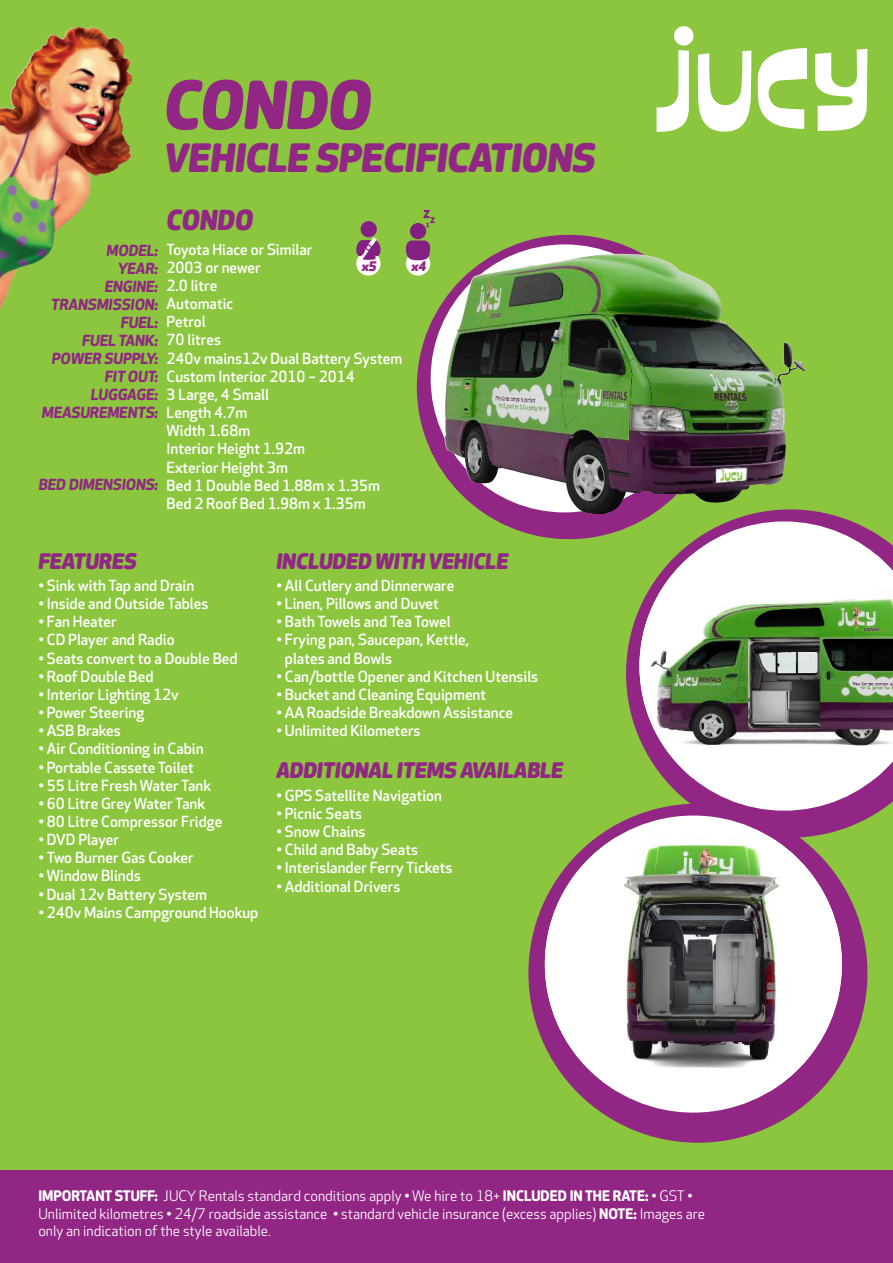
<style>
.page{position:relative;width:893px;height:1263px;background:#8bc63e}
.page>*{position:absolute;margin:0;border:0;box-sizing:border-box;transform-origin:0 0}
.t1{font:italic 800 64.65px "Apex Rounded";color:#922684}
.t2{font:italic 800 38.25px "Apex Rounded";color:#922684}
.Large_sub_head{font:italic 800 27px "Apex Rounded";color:#922684}
.Sub_heads{font:italic 800 21px "Apex Rounded";color:#922684}
.Body_white{font:500 15px/18.1px "Apex Rounded";color:#fff}
.t3{font:italic 700 15px "Apex Rounded";color:#922684}
.t4{font:14.25px/17.1px "Apex Rounded";color:#fff}
.Sub_heads-2{font:italic 800 12.9px "Apex Rounded";color:#922684}
.s1{font-weight:700}
</style>
<div class="page">
<img style="left:0;top:26px;width:132px;height:284px">
<div style="left:0;top:1170px;width:893px;height:93px;background:#922684"></div>
<svg style="left:626px;top:511px;width:254px;height:327px"></svg>
<div style="left:528px;top:804px;width:339px;height:339px;background:#922684;border-radius:50%"></div>
<svg style="left:639px;top:521px;width:254px;height:290px"></svg>
<img style="left:639px;top:554px;width:254px;height:225px">
<div style="left:545px;top:815px;width:297px;height:297px;background:#fff;border-radius:50%"></div>
<img style="left:545px;top:838px;width:297px;height:252px">
<svg style="left:657px;top:26px;width:210px;height:106px"></svg>
<img style="left:423px;top:241px;width:393px;height:294px">
<div style="left:356px;top:251px;width:25px;height:25px;background:#fff;border-radius:50%"></div>
<div style="left:406px;top:251px;width:24px;height:25px;background:#fff;border-radius:50%"></div>
<div style="left:410px;top:223px;width:16px;height:16px;background:#841f83;border-radius:50%"></div>
<svg style="left:406px;top:240px;width:24px;height:20px"></svg>
<svg style="left:423px;top:210px;width:12px;height:17px"></svg>
<div style="left:361px;top:221px;width:16px;height:16px;background:#841f83;border-radius:50%"></div>
<svg style="left:356px;top:237px;width:25px;height:23px"></svg>
<p class="t1" style="left:164px;top:70px;width:208px">CONDO</p>
<p class="t2" style="left:164px;top:137px;width:433px">VEHICLE SPECIFICATIONS</p>
<p class="t3" style="left:107px;top:242px;width:53px">MODEL:</p>
<p class="t3" style="left:118px;top:260px;width:42px">YEAR:</p>
<p class="t3" style="left:105px;top:278px;width:55px">ENGINE:</p>
<p class="t3" style="left:51px;top:296px;width:109px">TRANSMISSION:</p>
<p class="t3" style="left:121px;top:314px;width:39px">FUEL:</p>
<p class="t3" style="left:82px;top:332px;width:78px">FUEL TANK:</p>
<p class="t3" style="left:52px;top:350px;width:108px">POWER SUPPLY:</p>
<p class="t3" style="left:105px;top:368px;width:55px">FIT OUT:</p>
<p class="t3" style="left:91px;top:386px;width:69px">LUGGAGE:</p>
<p class="t3" style="left:42px;top:404px;width:118px">MEASUREMENTS:</p>
<p class="t3" style="left:39px;top:476px;width:121px">BED DIMENSIONS:</p>
<p class="Large_sub_head" style="left:167px;top:205px;width:88px">CONDO</p>
<p class="Body_white" style="left:167px;top:241px;width:147px">Toyota Hiace or Similar</p>
<p class="Body_white" style="left:167px;top:259px;width:95px">2003 or newer</p>
<p class="Body_white" style="left:167px;top:277px;width:52px">2.0 litre</p>
<p class="Body_white" style="left:167px;top:295px;width:68px">Automatic</p>
<p class="Body_white" style="left:167px;top:313px;width:40px">Petrol</p>
<p class="Body_white" style="left:167px;top:331px;width:56px">70 litres</p>
<p class="Body_white" style="left:167px;top:350px;width:237px">240v mains12v Dual Battery System</p>
<p class="Body_white" style="left:167px;top:368px;width:190px">Custom Interior 2010 – 2014</p>
<p class="Body_white" style="left:167px;top:386px;width:104px">3 Large, 4 Small</p>
<p class="Body_white" style="left:167px;top:404px;width:82px">Length 4.7m</p>
<p class="Body_white" style="left:167px;top:422px;width:85px">Width 1.68m</p>
<p class="Body_white" style="left:167px;top:440px;width:140px">Interior Height 1.92m</p>
<p class="Body_white" style="left:167px;top:458px;width:123px">Exterior Height 3m</p>
<p class="Body_white" style="left:167px;top:477px;width:215px">Bed 1 Double Bed 1.88m x 1.35m</p>
<p class="Body_white" style="left:167px;top:495px;width:200px">Bed 2 Roof Bed 1.98m x 1.35m</p>
<p class="Sub_heads-2" style="left:362px;top:259px;width:16px">x5</p>
<p class="Sub_heads-2" style="left:411px;top:259px;width:16px">x4</p>
<p class="Sub_heads" style="left:38px;top:549px;width:100px">FEATURES</p>
<p class="Body_white" style="left:38px;top:577px;width:157px">• Sink with Tap and Drain</p>
<p class="Body_white" style="left:38px;top:595px;width:171px">• Inside and Outside Tables</p>
<p class="Body_white" style="left:38px;top:613px;width:80px">• Fan Heater</p>
<p class="Body_white" style="left:38px;top:631px;width:138px">• CD Player and Radio</p>
<p class="Body_white" style="left:38px;top:649px;width:201px">• Seats convert to a Double Bed</p>
<p class="Body_white" style="left:38px;top:668px;width:117px">• Roof Double Bed</p>
<p class="Body_white" style="left:38px;top:686px;width:142px">• Interior Lighting 12v</p>
<p class="Body_white" style="left:38px;top:704px;width:107px">• Power Steering</p>
<p class="Body_white" style="left:38px;top:722px;width:84px">• ASB Brakes</p>
<p class="Body_white" style="left:38px;top:740px;width:167px">• Air Conditioning in Cabin</p>
<p class="Body_white" style="left:38px;top:758px;width:157px">• Portable Cassete Toilet</p>
<p class="Body_white" style="left:38px;top:777px;width:174px">• 55 Litre Fresh Water Tank</p>
<p class="Body_white" style="left:38px;top:795px;width:168px">• 60 Litre Grey Water Tank</p>
<p class="Body_white" style="left:38px;top:813px;width:186px">• 80 Litre Compressor Fridge</p>
<p class="Body_white" style="left:38px;top:831px;width:82px">• DVD Player</p>
<p class="Body_white" style="left:38px;top:849px;width:157px">• Two Burner Gas Cooker</p>
<p class="Body_white" style="left:38px;top:867px;width:104px">• Window Blinds</p>
<p class="Body_white" style="left:38px;top:885px;width:170px">• Dual 12v Battery System</p>
<p class="Body_white" style="left:38px;top:904px;width:221px">• 240v Mains Campground Hookup</p>
<p class="Sub_heads" style="left:276px;top:549px;width:233px">INCLUDED WITH VEHICLE</p>
<p class="Body_white" style="left:276px;top:577px;width:180px">• All Cutlery and Dinnerware</p>
<p class="Body_white" style="left:276px;top:595px;width:164px">• Linen, Pillows and Duvet</p>
<p class="Body_white" style="left:276px;top:613px;width:176px">• Bath Towels and Tea Towel</p>
<p class="Body_white" style="left:285px;top:631px;width:186px;text-indent:-9px">• Frying pan, Saucepan, Kettle, plates and Bowls</p>
<p class="Body_white" style="left:276px;top:668px;width:263px">• Can/bottle Opener and Kitchen Utensils</p>
<p class="Body_white" style="left:276px;top:686px;width:211px">• Bucket and Cleaning Equipment</p>
<p class="Body_white" style="left:276px;top:704px;width:238px">• AA Roadside Breakdown Assistance</p>
<p class="Body_white" style="left:276px;top:722px;width:146px">• Unlimited Kilometers</p>
<p class="Sub_heads" style="left:276px;top:759px;width:288px">ADDITIONAL ITEMS AVAILABLE</p>
<p class="Body_white" style="left:276px;top:787px;width:167px">• GPS Satellite Navigation</p>
<p class="Body_white" style="left:276px;top:805px;width:87px">• Picnic Seats</p>
<p class="Body_white" style="left:276px;top:823px;width:91px">• Snow Chains</p>
<p class="Body_white" style="left:276px;top:841px;width:143px">• Child and Baby Seats</p>
<p class="Body_white" style="left:276px;top:859px;width:178px">• Interislander Ferry Tickets</p>
<p class="Body_white" style="left:276px;top:877px;width:125px">• Additional Drivers</p>
<p class="t4" style="left:38px;top:1188px;width:668px"><span class="s1">IMPORTANT STUFF:</span> JUCY Rentals standard conditions apply • We hire to 18+ <span class="s1">INCLUDED IN THE RATE:</span> • GST •<br>Unlimited kilometres • 24/7 roadside assistance • standard vehicle insurance (excess applies) <span class="s1">NOTE:</span> Images are only an indication of the style available.</p>
</div>
